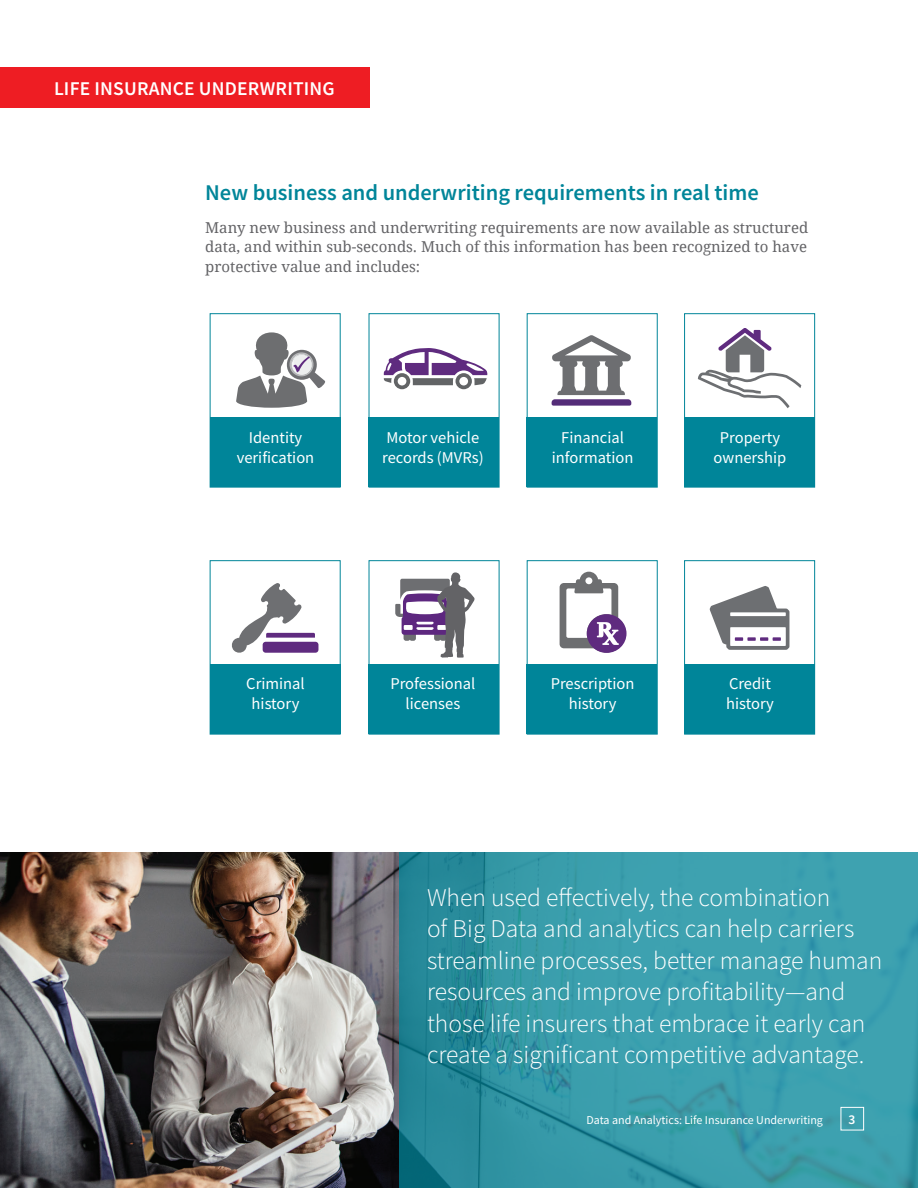
<style>
.page{position:relative;width:918px;height:1188px;background:#fff}
.page>*{position:absolute;margin:0;border:0;box-sizing:border-box;transform-origin:0 0}
.t1{font:300 25.5px/31.5px "Source Sans Pro";color:#fff}
.t2{font:600 22.5px "Source Sans Pro";color:#008599}
.t3{font:600 19.5px "Source Sans Pro";letter-spacing:.01em;color:#fff}
.t4{font:16.5px/19.8px "Source Sans Pro";color:#fff;text-align:center}
.t5{font:15px/19.5px "Droid Serif";color:#636366;text-align:justify}
.t6{font:600 13.5px "Source Sans Pro";color:#fff}
.t7{font:12px "Source Sans Pro";color:#fff}
</style>
<div class="page">
<img style="left:0;top:853px;width:399px;height:335px">
<svg style="left:399px;top:852px;width:519px;height:336px;background:#3699a8"></svg>
<div style="left:841px;top:1107px;width:23px;height:23px;border:1px solid #fff"></div>
<div style="left:210px;top:417px;width:130px;height:70px;background:#008599"></div>
<div style="left:210px;top:664px;width:130px;height:70px;background:#008599"></div>
<div style="left:210px;top:313px;width:130px;height:174px;border:1px solid #008599"></div>
<div style="left:210px;top:560px;width:130px;height:174px;border:1px solid #008599"></div>
<div style="left:369px;top:313px;width:130px;height:174px;border:1px solid #008599"></div>
<div style="left:369px;top:560px;width:130px;height:174px;border:1px solid #008599"></div>
<div style="left:527px;top:313px;width:130px;height:174px;border:1px solid #008599"></div>
<div style="left:527px;top:560px;width:130px;height:174px;border:1px solid #008599"></div>
<div style="left:684px;top:313px;width:131px;height:174px;border:1px solid #008599"></div>
<div style="left:684px;top:560px;width:131px;height:174px;border:1px solid #008599"></div>
<div style="left:368px;top:417px;width:130px;height:70px;background:#008599"></div>
<div style="left:368px;top:664px;width:130px;height:70px;background:#008599"></div>
<div style="left:526px;top:417px;width:131px;height:70px;background:#008599"></div>
<div style="left:526px;top:664px;width:131px;height:70px;background:#008599"></div>
<div style="left:685px;top:417px;width:130px;height:70px;background:#008599"></div>
<div style="left:685px;top:664px;width:130px;height:70px;background:#008599"></div>
<svg style="left:236px;top:332px;width:89px;height:76px"></svg>
<svg style="left:395px;top:572px;width:80px;height:86px"></svg>
<svg style="left:232px;top:583px;width:83px;height:70px"></svg>
<div style="left:263px;top:642px;width:55px;height:11px;background:#5f2b7f;border-radius:3px"></div>
<svg style="left:560px;top:572px;width:66px;height:81px"></svg>
<svg style="left:710px;top:586px;width:79px;height:64px"></svg>
<svg style="left:552px;top:335px;width:79px;height:71px"></svg>
<svg style="left:384px;top:348px;width:103px;height:41px"></svg>
<svg style="left:698px;top:328px;width:103px;height:80px"></svg>
<div style="left:0;top:68px;width:370px;height:40px;background:#ee1d23"></div>
<p class="t3" style="left:54px;top:76px;width:282px">LIFE INSURANCE UNDERWRITING</p>
<p class="t2" style="left:205px;top:178px;width:555px">New business and underwriting requirements in real time</p>
<p class="t5" style="left:205px;top:217px;width:605px">Many new business and underwriting requirements are now available as structured data, and within sub-seconds. Much of this information has been recognized to have protective value and includes:</p>
<p class="t4" style="left:237px;top:427px;width:79px">Identity verification</p>
<p class="t4" style="left:382px;top:427px;width:103px;text-align:left">Motor vehicle records (MVRs)</p>
<p class="t4" style="left:552px;top:427px;width:83px">Financial information</p>
<p class="t4" style="left:714px;top:427px;width:74px">Property ownership</p>
<p class="t4" style="left:246px;top:674px;width:60px">Criminal history</p>
<p class="t4" style="left:390px;top:674px;width:87px">Professional licenses</p>
<p class="t4" style="left:551px;top:674px;width:85px">Prescription history</p>
<p class="t4" style="left:726px;top:674px;width:49px;text-align:left">Credit history</p>
<p class="t1" style="left:427px;top:882px;width:457px">When used effectively, the combination<br>of Big Data and analytics can help carriers streamline processes, better manage human resources and improve profitability—and those life insurers that embrace it early can create a significant competitive advantage.</p>
<p class="t7" style="left:587px;top:1113px;width:238px">Data and Analytics: Life Insurance Underwriting</p>
<p class="t6" style="left:848px;top:1110px;width:8px">3</p>
</div>
